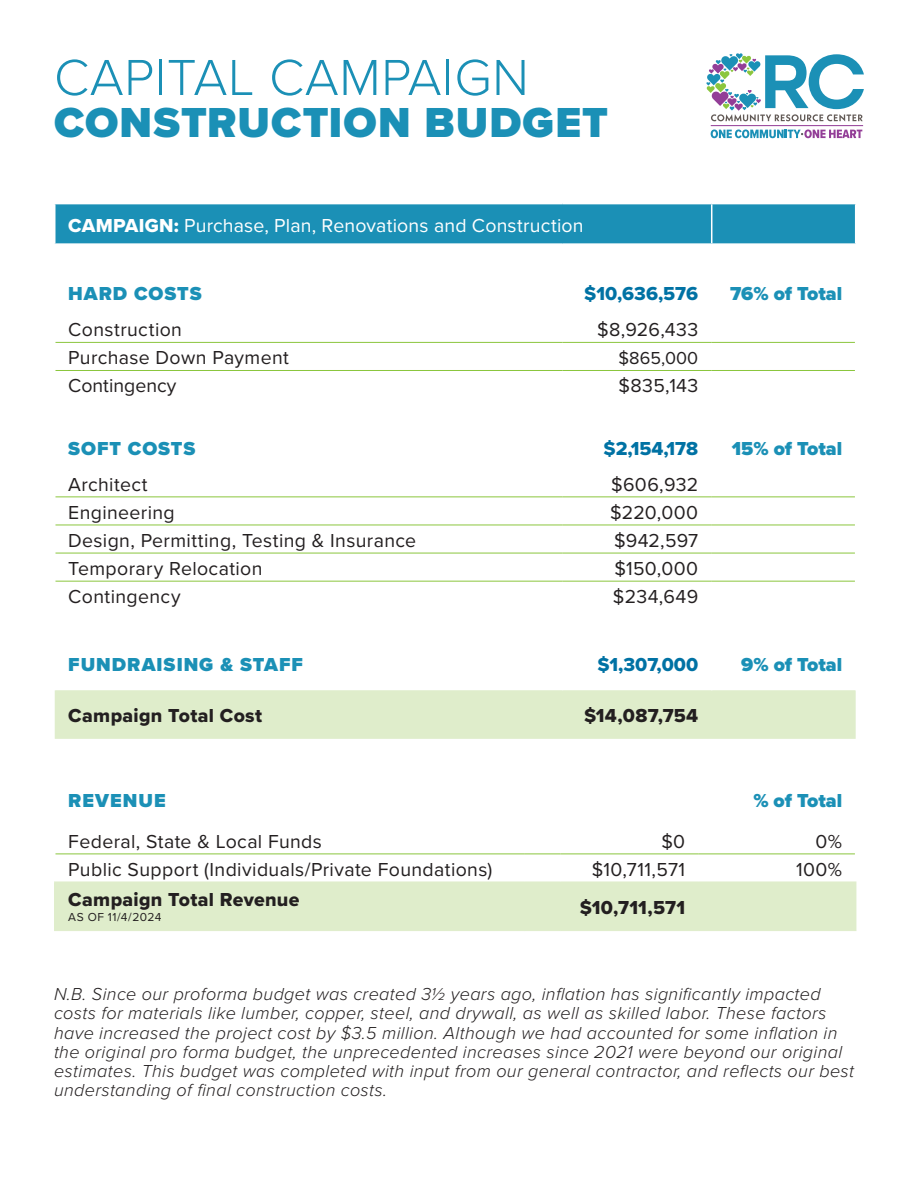
<style>
.page{position:relative;width:918px;height:1188px;background:#fff}
.page>*{position:absolute;margin:0;border:0;box-sizing:border-box;transform-origin:0 0}
.t1{font:300 52.5px "Proxima Nova";letter-spacing:.01em;color:#1b90b6}
.t2{font:900 43.5px "Proxima Nova";letter-spacing:.025em;color:#1b90b6}
.t3{font:19.5px "Proxima Nova";letter-spacing:.02em;color:#231f20}
.t4{font:900 19.5px "Proxima Nova";letter-spacing:.045em;color:#1b90b6}
.t5{font:19.5px "Proxima Nova Extrabld";letter-spacing:.015em;color:#231f20}
.t6{font:19.5px "Proxima Nova";letter-spacing:.01em;color:#fff}
.t7{font:19.5px "Proxima Nova Extrabld";color:#0072a4}
.t8{font:900 19.5px "Proxima Nova";color:#1b90b6}
.t9{font:19.5px "Proxima Nova";color:#231f20}
.t10{font:italic 300 18px/19px "Proxima Nova";letter-spacing:.02em;color:#231f20}
.t11{font:18px "Proxima Nova";color:#231f20}
.t12{font:12px "Proxima Nova";letter-spacing:.04em;color:#231f20}
.s1{font-family:"Proxima Nova Extrabld"}
</style>
<div class="page">
<svg style="left:56px;top:341px;width:799px;height:240px"></svg>
<div style="left:55px;top:690px;width:801px;height:49px;background:#dfedcb"></div>
<hr style="left:711px;top:426px;width:1px;height:42px;background:#fff">
<div style="left:55px;top:204px;width:801px;height:39px;background:#1b90b6"></div>
<svg style="left:711px;top:341px;width:1px;height:84px"></svg>
<svg style="left:711px;top:470px;width:1px;height:111px"></svg>
<hr style="left:54px;top:398px;width:509px;height:1px;background:#fff">
<hr style="left:563px;top:398px;width:149px;height:1px;background:#fff">
<hr style="left:712px;top:398px;width:144px;height:1px;background:#fff">
<hr style="left:54px;top:425px;width:509px;height:1px;background:#fff">
<hr style="left:563px;top:425px;width:149px;height:1px;background:#fff">
<hr style="left:712px;top:425px;width:144px;height:1px;background:#fff">
<hr style="left:54px;top:468px;width:508px;height:2px;background:#fff">
<hr style="left:563px;top:468px;width:149px;height:2px;background:#fff">
<hr style="left:712px;top:468px;width:144px;height:2px;background:#fff">
<svg style="left:562px;top:341px;width:1px;height:57px"></svg>
<hr style="left:562px;top:426px;width:1px;height:43px;background:#fff">
<svg style="left:562px;top:469px;width:1px;height:112px"></svg>
<hr style="left:56px;top:342px;width:507px;height:1px;background:#8bc63e">
<hr style="left:563px;top:342px;width:149px;height:1px;background:#8bc63e">
<hr style="left:712px;top:342px;width:143px;height:1px;background:#8bc63e">
<hr style="left:56px;top:370px;width:507px;height:1px;background:#8bc63e">
<hr style="left:563px;top:370px;width:149px;height:1px;background:#8bc63e">
<hr style="left:712px;top:370px;width:143px;height:1px;background:#8bc63e">
<hr style="left:56px;top:497px;width:507px;height:1px;background:#8bc63e">
<hr style="left:563px;top:497px;width:149px;height:1px;background:#8bc63e">
<hr style="left:712px;top:497px;width:143px;height:1px;background:#8bc63e">
<hr style="left:56px;top:525px;width:507px;height:1px;background:#8bc63e">
<hr style="left:563px;top:525px;width:149px;height:1px;background:#8bc63e">
<hr style="left:712px;top:525px;width:143px;height:1px;background:#8bc63e">
<hr style="left:56px;top:553px;width:507px;height:1px;background:#8bc63e">
<hr style="left:563px;top:553px;width:149px;height:1px;background:#8bc63e">
<hr style="left:712px;top:553px;width:143px;height:1px;background:#8bc63e">
<hr style="left:56px;top:581px;width:507px;height:1px;background:#8bc63e">
<hr style="left:563px;top:581px;width:149px;height:1px;background:#8bc63e">
<hr style="left:712px;top:581px;width:143px;height:1px;background:#8bc63e">
<svg style="left:54px;top:853px;width:802px;height:77px"></svg>
<hr style="left:56px;top:854px;width:469px;height:1px;background:#8bc63e">
<hr style="left:525px;top:854px;width:36px;height:1px;background:#8bc63e">
<hr style="left:561px;top:854px;width:138px;height:1px;background:#8bc63e">
<hr style="left:699px;top:854px;width:156px;height:1px;background:#8bc63e">
<hr style="left:54px;top:882px;width:471px;height:1px;background:#dfedcb">
<hr style="left:525px;top:882px;width:36px;height:1px;background:#dfedcb">
<hr style="left:561px;top:882px;width:138px;height:1px;background:#dfedcb">
<hr style="left:699px;top:882px;width:157px;height:1px;background:#dfedcb">
<hr style="left:54px;top:930px;width:471px;height:1px;background:#dfedcb">
<hr style="left:525px;top:930px;width:36px;height:1px;background:#dfedcb">
<hr style="left:561px;top:930px;width:138px;height:1px;background:#dfedcb">
<hr style="left:699px;top:930px;width:157px;height:1px;background:#dfedcb">
<hr style="left:54px;top:882px;width:2px;height:48px;background:#dfedcb">
<hr style="left:524px;top:882px;width:2px;height:48px;background:#dfedcb">
<hr style="left:560px;top:882px;width:1px;height:48px;background:#dfedcb">
<hr style="left:698px;top:882px;width:2px;height:48px;background:#dfedcb">
<hr style="left:855px;top:882px;width:1px;height:48px;background:#dfedcb">
<svg style="left:711px;top:129px;width:151px;height:9px"></svg>
<svg style="left:706px;top:53px;width:158px;height:68px"></svg>
<hr style="left:711px;top:125px;width:152px;height:1px;background:#933e97">
<h1 class="t1" style="left:54px;top:38px;width:476px">CAPITAL CAMPAIGN</h1>
<h2 class="t2" style="left:54px;top:90px;width:555px">CONSTRUCTION BUDGET</h2>
<p class="t6" style="left:68px;top:211px;width:517px"><span class="s1">CAMPAIGN:</span> Purchase, Plan, Renovations and Construction</p>
<p class="t4" style="left:68px;top:279px;width:135px">HARD COSTS</p>
<p class="t7" style="left:584px;top:279px;width:115px">$10,636,576</p>
<p class="t8" style="left:730px;top:279px;width:114px">76% of Total</p>
<p class="t3" style="left:68px;top:315px;width:115px">Construction</p>
<p class="t3" style="left:597px;top:315px;width:103px">$8,926,433</p>
<p class="t3" style="left:68px;top:343px;width:222px">Purchase Down Payment</p>
<p class="t11" style="left:619px;top:344px;width:81px">$865,000</p>
<p class="t9" style="left:68px;top:371px;width:110px">Contingency</p>
<p class="t3" style="left:618px;top:371px;width:81px">$835,143</p>
<p class="t4" style="left:68px;top:434px;width:129px">SOFT COSTS</p>
<p class="t7" style="left:604px;top:434px;width:96px">$2,154,178</p>
<p class="t8" style="left:732px;top:434px;width:112px">15% of Total</p>
<p class="t3" style="left:68px;top:470px;width:81px">Architect</p>
<p class="t3" style="left:611px;top:470px;width:89px">$606,932</p>
<p class="t3" style="left:68px;top:498px;width:108px">Engineering</p>
<p class="t3" style="left:610px;top:498px;width:90px">$220,000</p>
<p class="t3" style="left:68px;top:526px;width:349px">Design, Permitting, Testing &amp; Insurance</p>
<p class="t3" style="left:614px;top:526px;width:86px">$942,597</p>
<p class="t3" style="left:68px;top:554px;width:196px">Temporary Relocation</p>
<p class="t3" style="left:615px;top:554px;width:85px">$150,000</p>
<p class="t3" style="left:68px;top:582px;width:114px">Contingency</p>
<p class="t3" style="left:613px;top:582px;width:87px">$234,649</p>
<p class="t4" style="left:68px;top:650px;width:236px">FUNDRAISING &amp; STAFF</p>
<p class="t7" style="left:597px;top:650px;width:102px">$1,307,000</p>
<p class="t4" style="left:741px;top:650px;width:102px">9% of Total</p>
<p class="t5" style="left:68px;top:701px;width:195px">Campaign Total Cost</p>
<p class="t5" style="left:584px;top:701px;width:116px">$14,087,754</p>
<p class="t4" style="left:68px;top:786px;width:99px">REVENUE</p>
<p class="t4" style="left:753px;top:786px;width:90px">% of Total</p>
<p class="t3" style="left:68px;top:827px;width:255px">Federal, State &amp; Local Funds</p>
<p class="t3" style="left:661px;top:827px;width:25px">$0</p>
<p class="t3" style="left:816px;top:827px;width:28px">0%</p>
<p class="t3" style="left:68px;top:855px;width:426px">Public Support (Individuals/Private Foundations)</p>
<p class="t3" style="left:592px;top:855px;width:95px">$10,711,571</p>
<p class="t3" style="left:796px;top:855px;width:48px">100%</p>
<p class="t5" style="left:68px;top:885px;width:233px">Campaign Total Revenue</p>
<p class="t12" style="left:68px;top:909px;width:95px">AS OF 11/4/2024</p>
<p class="t5" style="left:580px;top:893px;width:107px">$10,711,571</p>
<p class="t10" style="left:54px;top:984px;width:802px">N.B. Since our proforma budget was created 3½ years ago, inflation has significantly impacted costs for materials like lumber, copper, steel, and drywall, as well as skilled labor. These factors have increased the project cost by $3.5 million. Although we had accounted for some inflation in the original pro forma budget, the unprecedented increases since 2021 were beyond our original estimates. This budget was completed with input from our general contractor, and reflects our best understanding of final construction costs.</p>
</div>
